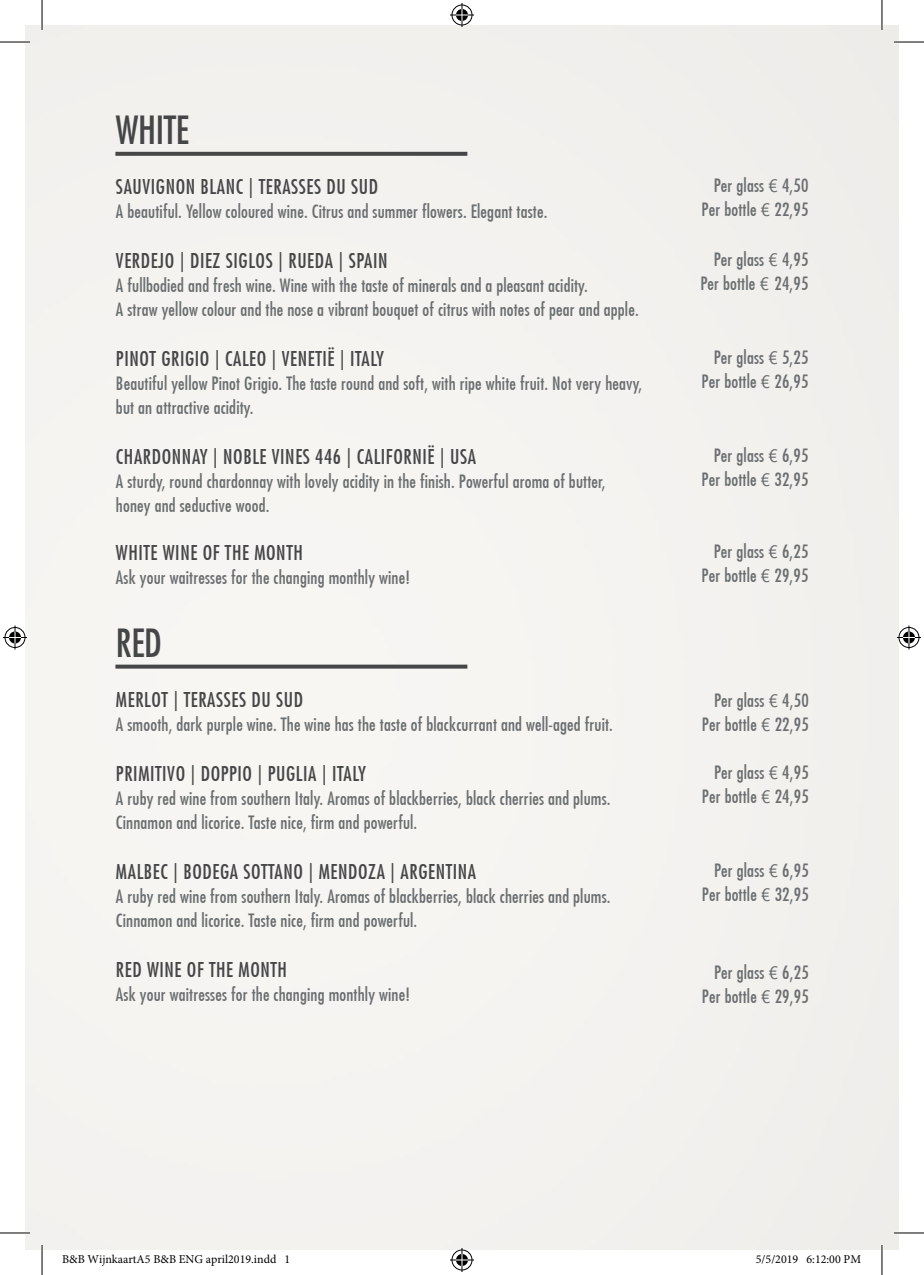
<style>
.page{position:relative;width:924px;height:1275px;background:#fff}
.page>*{position:absolute;margin:0;border:0;box-sizing:border-box;transform-origin:0 0}
.t1{font:500 condensed 38px "Futura";letter-spacing:-.01em;color:#454647}
.t2{font:500 condensed 20px "Futura";letter-spacing:.03em;color:#454647}
.t3{font:500 condensed 18px/24px "Futura";letter-spacing:.01em;color:#6a6e70}
.t4{font:12px "Minion Pro";color:#000}
.s1{font-family:"Ebrima";font-weight:400;font-stretch:normal}
</style>
<div class="page">
<div style="left:25px;top:25px;width:873px;height:1225px;background:#f4f2f0"></div>
<svg style="left:115px;top:152px;width:352px;height:4px"></svg>
<svg style="left:115px;top:664px;width:352px;height:4px"></svg>
<hr style="left:0;top:41px;width:30px;height:2px;background:#fff">
<hr style="left:893px;top:41px;width:30px;height:2px;background:#fff">
<hr style="left:0;top:1231px;width:30px;height:3px;background:#fff">
<hr style="left:893px;top:1231px;width:30px;height:3px;background:#fff">
<hr style="left:41px;top:0;width:2px;height:30px;background:#fff">
<hr style="left:41px;top:1245px;width:2px;height:30px;background:#fff">
<hr style="left:880px;top:0;width:2px;height:30px;background:#fff">
<hr style="left:880px;top:1245px;width:2px;height:30px;background:#fff">
<hr style="left:0;top:42px;width:30px;height:1px;background:#000">
<hr style="left:893px;top:42px;width:30px;height:1px;background:#000">
<hr style="left:0;top:1232px;width:30px;height:1px;background:#000">
<hr style="left:893px;top:1232px;width:30px;height:1px;background:#000">
<hr style="left:42px;top:0;width:1px;height:30px;background:#000">
<hr style="left:42px;top:1245px;width:1px;height:30px;background:#000">
<hr style="left:881px;top:0;width:1px;height:30px;background:#000">
<hr style="left:881px;top:1245px;width:1px;height:30px;background:#000">
<svg style="left:450px;top:3px;width:24px;height:24px"></svg>
<svg style="left:450px;top:1248px;width:24px;height:24px"></svg>
<svg style="left:3px;top:625px;width:24px;height:24px"></svg>
<svg style="left:896px;top:625px;width:24px;height:24px"></svg>
<p class="t1" style="left:116px;top:107px;width:74px">WHITE</p>
<p class="t2" style="left:116px;top:174px;width:263px">SAUVIGNON BLANC | TERASSES DU SUD</p>
<p class="t3" style="left:116px;top:199px;width:433px">A beautiful. Yellow coloured wine. Citrus and summer flowers. Elegant taste.</p>
<p class="t2" style="left:116px;top:248px;width:273px">VERDEJO | DIEZ SIGLOS | RUEDA | SPAIN</p>
<p class="t3" style="left:116px;top:273px;width:473px">A fullbodied and fresh wine. Wine with the taste of minerals and a pleasant acidity.</p>
<p class="t3" style="left:116px;top:297px;width:524px">A straw yellow colour and the nose a vibrant bouquet of citrus with notes of pear and apple.</p>
<p class="t2" style="left:116px;top:346px;width:269px">PINOT GRIGIO | CALEO | VENETIË | ITALY</p>
<p class="t3" style="left:116px;top:371px;width:527px">Beautiful yellow Pinot Grigio. The taste round and soft, with ripe white fruit. Not very heavy,</p>
<p class="t3" style="left:116px;top:395px;width:139px">but an attractive acidity.</p>
<p class="t2" style="left:116px;top:444px;width:361px">CHARDONNAY | NOBLE VINES 446 | CALIFORNIË | USA</p>
<p class="t3" style="left:116px;top:469px;width:491px">A sturdy, round chardonnay with lovely acidity in the finish. Powerful aroma of butter,</p>
<p class="t3" style="left:116px;top:493px;width:155px">honey and seductive wood.</p>
<p class="t2" style="left:116px;top:540px;width:188px">WHITE WINE OF THE MONTH</p>
<p class="t3" style="left:116px;top:565px;width:295px">Ask your waitresses for the changing monthly wine!</p>
<p class="t1" style="left:116px;top:620px;width:47px">RED</p>
<p class="t2" style="left:116px;top:687px;width:188px">MERLOT | TERASSES DU SUD</p>
<p class="t3" style="left:116px;top:712px;width:498px">A smooth, dark purple wine. The wine has the taste of blackcurrant and well-aged fruit.</p>
<p class="t2" style="left:116px;top:761px;width:251px">PRIMITIVO | DOPPIO | PUGLIA | ITALY</p>
<p class="t3" style="left:116px;top:786px;width:496px">A ruby red wine from southern Italy. Aromas of blackberries, black cherries and plums.<br>Cinnamon and licorice. Taste nice, firm and powerful.</p>
<p class="t2" style="left:116px;top:859px;width:361px">MALBEC | BODEGA SOTTANO | MENDOZA | ARGENTINA</p>
<p class="t3" style="left:116px;top:884px;width:496px">A ruby red wine from southern Italy. Aromas of blackberries, black cherries and plums.<br>Cinnamon and licorice. Taste nice, firm and powerful.</p>
<p class="t2" style="left:116px;top:957px;width:172px">RED WINE OF THE MONTH</p>
<p class="t3" style="left:116px;top:982px;width:295px">Ask your waitresses for the changing monthly wine!</p>
<p class="t3" style="left:713px;top:174px;width:96px">Per glass <span class="s1">€</span> 4,50</p>
<p class="t3" style="left:701px;top:198px;width:108px">Per bottle <span class="s1">€</span> 22,95</p>
<p class="t3" style="left:713px;top:248px;width:96px">Per glass <span class="s1">€</span> 4,95</p>
<p class="t3" style="left:700px;top:272px;width:109px">Per bottle <span class="s1">€</span> 24,95</p>
<p class="t3" style="left:713px;top:346px;width:96px">Per glass <span class="s1">€</span> 5,25</p>
<p class="t3" style="left:701px;top:370px;width:108px">Per bottle <span class="s1">€</span> 26,95</p>
<p class="t3" style="left:713px;top:444px;width:96px">Per glass <span class="s1">€</span> 6,95</p>
<p class="t3" style="left:701px;top:468px;width:108px">Per bottle <span class="s1">€</span> 32,95</p>
<p class="t3" style="left:713px;top:540px;width:96px">Per glass <span class="s1">€</span> 6,25</p>
<p class="t3" style="left:701px;top:564px;width:108px">Per bottle <span class="s1">€</span> 29,95</p>
<p class="t3" style="left:713px;top:688px;width:96px">Per glass <span class="s1">€</span> 4,50</p>
<p class="t3" style="left:701px;top:712px;width:108px">Per bottle <span class="s1">€</span> 22,95</p>
<p class="t3" style="left:713px;top:760px;width:96px">Per glass <span class="s1">€</span> 4,95</p>
<p class="t3" style="left:701px;top:784px;width:108px">Per bottle <span class="s1">€</span> 24,95</p>
<p class="t3" style="left:713px;top:858px;width:96px">Per glass <span class="s1">€</span> 6,95</p>
<p class="t3" style="left:701px;top:882px;width:108px">Per bottle <span class="s1">€</span> 32,95</p>
<p class="t3" style="left:713px;top:960px;width:96px">Per glass <span class="s1">€</span> 6,25</p>
<p class="t3" style="left:701px;top:984px;width:108px">Per bottle <span class="s1">€</span> 29,95</p>
<p class="t4" style="left:62px;top:1251px;width:230px">B&amp;B WijnkaartA5 B&amp;B ENG april2019.indd 1</p>
<p class="t4" style="left:755px;top:1251px;width:107px">5/5/2019 6:12:00 PM</p>
</div>
